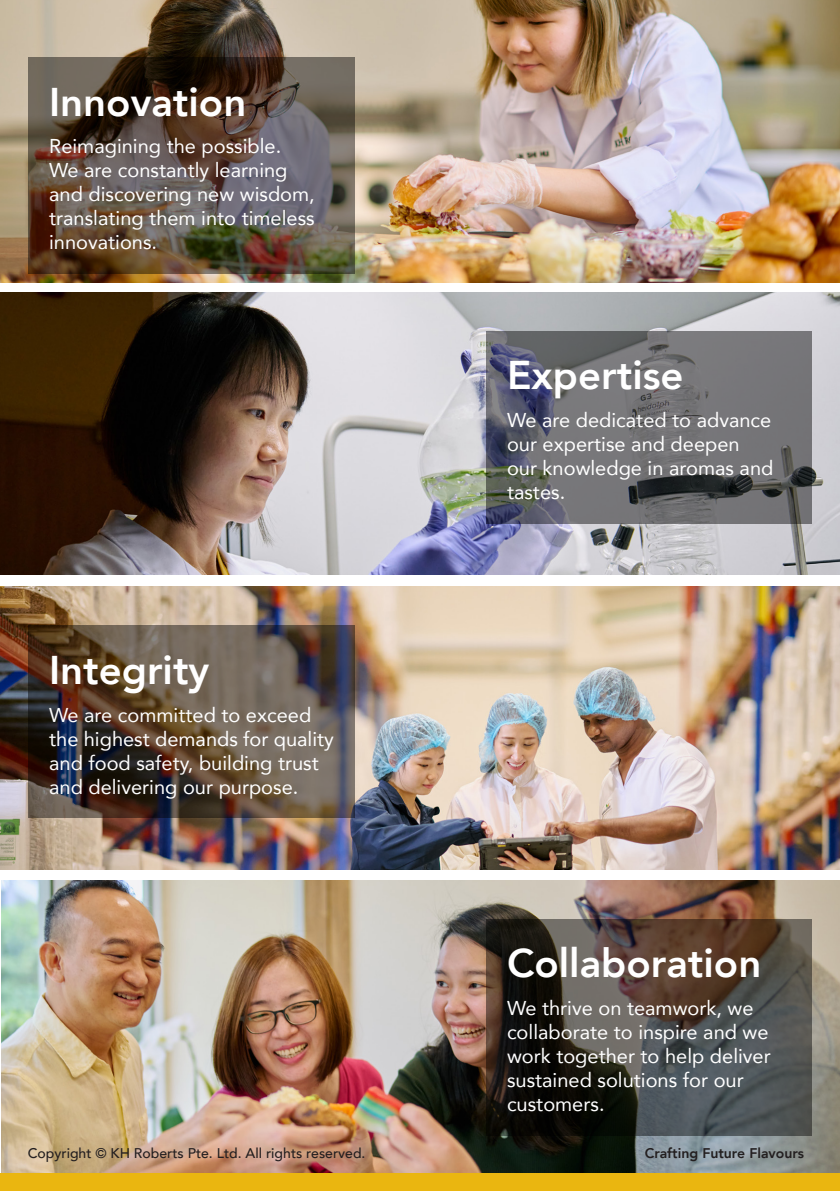
<style>
.page{position:relative;width:840px;height:1191px;background:#fff}
.page>*{position:absolute;margin:0;border:0;box-sizing:border-box;transform-origin:0 0}
.t1{font:800 40px "Avenir";color:#fff}
.t2{font:20px/24px "Avenir";color:#fff}
.t3{font:500 14px "Avenir";color:#231f20}
.t4{font:800 14px "Avenir";color:#231f20}
</style>
<div class="page">
<img style="left:0;top:0;width:839px;height:282px">
<img style="left:0;top:292px;width:839px;height:283px">
<img style="left:0;top:587px;width:839px;height:282px">
<img style="left:1px;top:880px;width:838px;height:293px">
<img style="left:28px;top:58px;width:326px;height:216px">
<svg style="left:486px;top:331px;width:325px;height:192px;background:#69696e"></svg>
<img style="left:28px;top:626px;width:326px;height:192px">
<svg style="left:486px;top:919px;width:325px;height:216px;background:#433e39"></svg>
<div style="left:0;top:1173px;width:839px;height:18px;background:#eab610"></div>
<p class="t1" style="left:49px;top:71px;width:199px">Innovation</p>
<p class="t2" style="left:49px;top:134px;width:233px">Reimagining the possible.</p>
<p class="t2" style="left:49px;top:158px;width:267px">We are constantly learning and discovering new wisdom, translating them into timeless innovations.</p>
<p class="t1" style="left:49px;top:638px;width:162px">Integrity</p>
<p class="t2" style="left:49px;top:702px;width:286px">We are committed to exceed the highest demands for quality and food safety, building trust and delivering our purpose.</p>
<p class="t1" style="left:506px;top:344px;width:178px">Expertise</p>
<p class="t2" style="left:506px;top:408px;width:268px">We are dedicated to advance our expertise and deepen our knowledge in aromas and tastes.</p>
<p class="t1" style="left:506px;top:932px;width:256px">Collaboration</p>
<p class="t2" style="left:506px;top:995px;width:265px">We thrive on teamwork, we collaborate to inspire and we work together to help deliver sustained solutions for our customers.</p>
<p class="t3" style="left:28px;top:1141px;width:339px">Copyright © KH Roberts Pte. Ltd. All rights reserved.</p>
<p class="t4" style="left:644px;top:1142px;width:161px">Crafting Future Flavours</p>
</div>
